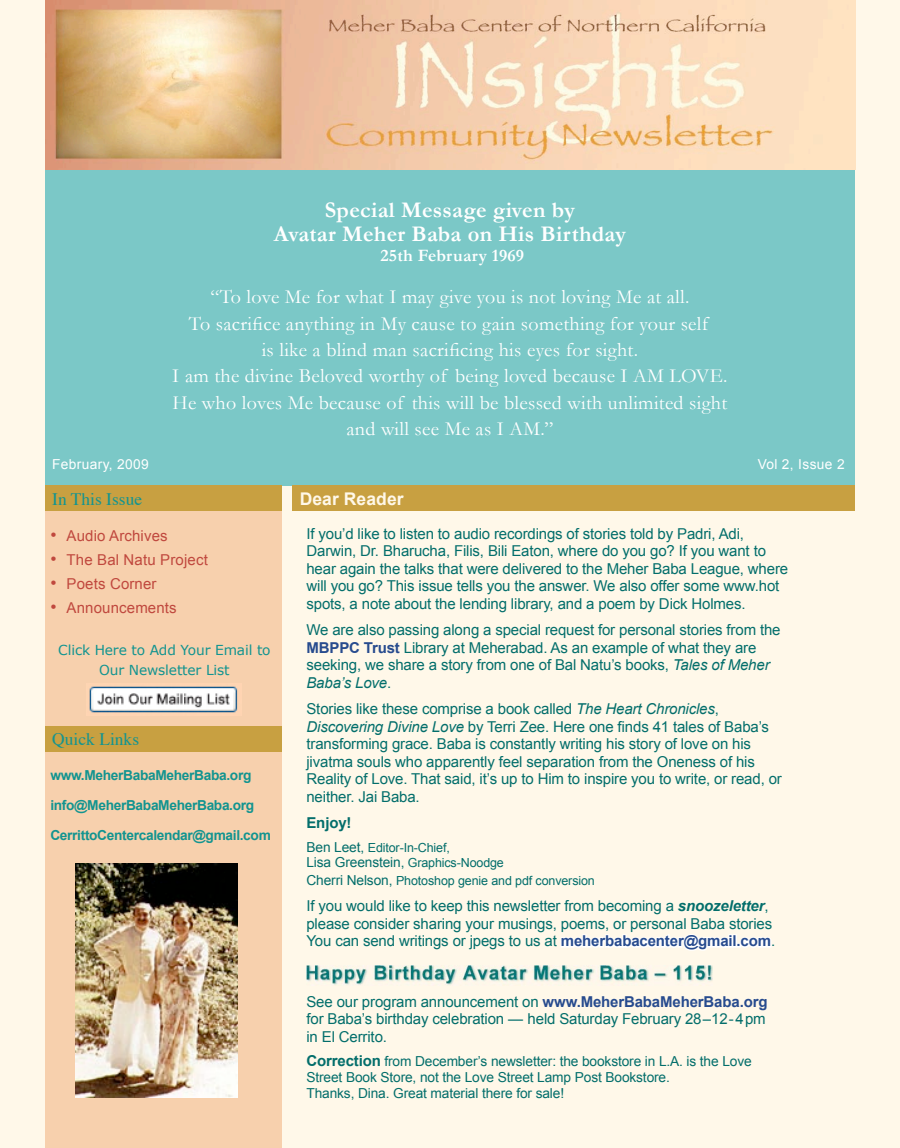
<style>
.page{position:relative;width:900px;height:1148px;background:#fff}
.page>*{position:absolute;margin:0;border:0;box-sizing:border-box;transform-origin:0 0}
.t1{font:700 22.5px/24.4px "Garamond";letter-spacing:.015em;color:#fff;text-align:center}
.t2{font:20px/26.2px "Garamond";letter-spacing:.015em;color:#fff;text-align:center}
.t3{font:17.5px "Times";color:#129490}
.t4{font:700 17.5px "Garamond";letter-spacing:.015em;color:#fff}
.t5{font:700 17.5px "Arial";letter-spacing:.005em;color:#fff8e9}
.t6{font:15px/17.5px "Arial";letter-spacing:-.01em;color:#036e6b}
.t7{font:15px "Arial";letter-spacing:.01em;color:#c0483e}
.t8{font:700 15px "Arial";letter-spacing:-.01em;color:#036e6b}
.t9{font:13.75px/15.6px "Arial";letter-spacing:-.01em;color:#036e6b}
.t10{font:700 13.75px/30px "Arial";letter-spacing:-.025em;color:#129490}
.t11{font:13.75px/20px "Verdana";letter-spacing:-.01em;color:#129490;text-align:center}
.t12{font:13.75px "Arial";letter-spacing:.025em;color:#fff}
.t13{font:12.5px "Arial";letter-spacing:-.01em;color:#036e6b}
.s1{font-size:17.5px}
.s2{font-weight:700;color:#274b8e}
.s3{font-style:italic}
.s4{font-size:13.75px}
.s5{font-size:12.5px}
.s6{font-weight:700;font-style:italic}
.s7{font-weight:700;font-size:15px}
</style>
<div class="page">
<div style="left:1px;top:1px;width:898px;height:1146px;background:#fff8e9"></div>
<div style="left:45px;top:168px;width:810px;height:317px;background:#7bc8c7"></div>
<img style="left:45px;top:0;width:811px;height:170px">
<div style="left:292px;top:485px;width:563px;height:26px;background:#c8a041"></div>
<div style="left:45px;top:510px;width:236px;height:638px;background:#f7d0ad"></div>
<div style="left:45px;top:485px;width:236px;height:26px;background:#c8a041"></div>
<div style="left:45px;top:725px;width:236px;height:26px;background:#c8a041"></div>
<img style="left:89px;top:686px;width:149px;height:27px">
<img style="left:75px;top:863px;width:163px;height:234px">
<img style="left:307px;top:965px;width:405px;height:20px">
<svg style="left:561px;top:934px;width:210px;height:17px"></svg>
<h1 class="t1" style="left:274px;top:197px;width:354px">Special Message given by<br>Avatar Meher Baba on His Birthday</h1>
<p class="t4" style="left:380px;top:245px;width:145px">25th February 1969</p>
<p class="t2" style="left:172px;top:284px;width:557px">“To love Me for what I may give you is not loving Me at all.<br>To sacrifice anything in My cause to gain something for your self<br>is like a blind man sacrificing his eyes for sight.<br>I am the divine Beloved worthy of being loved because I AM LOVE.<br>He who loves Me because of this will be blessed with unlimited sight and will see Me as I AM.”</p>
<p class="t12" style="left:52px;top:454px;width:98px">February, 2009</p>
<p class="t12" style="left:758px;top:454px;width:89px">Vol 2, Issue 2</p>
<p class="t3" style="left:52px;top:482px;width:92px">In This Issue</p>
<p class="t5" style="left:300px;top:487px;width:105px">Dear Reader</p>
<p class="t7" style="left:50px;top:525px;width:119px"><span class="s1">•</span> Audio Archives</p>
<p class="t7" style="left:50px;top:549px;width:159px"><span class="s1">•</span> The Bal Natu Project</p>
<p class="t7" style="left:50px;top:573px;width:108px"><span class="s1">•</span> Poets Corner</p>
<p class="t7" style="left:50px;top:597px;width:128px"><span class="s1">•</span> Announcements</p>
<p class="t11" style="left:58px;top:640px;width:214px">Click Here to Add Your Email to<br>Our Newsletter List</p>
<p class="t6" style="left:306px;top:525px;width:483px">If you’d like to listen to audio recordings of stories told by Padri, Adi, Darwin, Dr. Bharucha, Filis, Bili Eaton, where do you go? If you want to hear again the talks that were delivered to the Meher Baba League, where will you go? This issue tells you the answer. We also offer some www.hot spots, a note about the lending library, and a poem by Dick Holmes.</p>
<p class="t6" style="left:306px;top:621px;width:476px">We are also passing along a special request for personal stories from the <span class="s2">MBPPC Trust</span> Library at Meherabad. As an example of what they are seeking, we share a story from one of Bal Natu’s books, <span class="s3">Tales of Meher Baba’s Love</span>.</p>
<p class="t6" style="left:306px;top:700px;width:477px">Stories like these comprise a book called <span class="s3">The Heart Chronicles</span>, <span class="s3">Discovering Divine Love</span> by Terri Zee. Here one finds 41 tales of Baba’s transforming grace. Baba is constantly writing his story of love on his jivatma souls who apparently feel separation from the Oneness of his Reality of Love. That said, it’s up to Him to inspire you to write, or read, or neither. Jai Baba.</p>
<p class="t8" style="left:306px;top:813px;width:47px">Enjoy!</p>
<p class="t13" style="left:306px;top:839px;width:145px"><span class="s4">Ben Leet,</span> Editor-In-Chief,</p>
<p class="t9" style="left:306px;top:854px;width:199px">Lisa Greenstein, <span class="s5">Graphics-Noodge</span></p>
<p class="t13" style="left:306px;top:872px;width:290px"><span class="s4">Cherri Nelson,</span> Photoshop genie and pdf conversion</p>
<p class="t6" style="left:306px;top:897px;width:470px">If you would like to keep this newsletter from becoming a <span class="s6">snoozeletter</span>, please consider sharing your musings, poems, or personal Baba stories<br>You can send writings or jpegs to us at <span class="s2">meherbabacenter@gmail.com</span>.</p>
<p class="t3" style="left:52px;top:723px;width:89px">Quick Links</p>
<p class="t10" style="left:50px;top:761px;width:222px">www.MeherBabaMeherBaba.org info@MeherBabaMeherBaba.org<br>CerrittoCentercalendar@gmail.com</p>
<p class="t6" style="left:306px;top:992px;width:463px">See our program announcement on <span class="s2">www.MeherBabaMeherBaba.org </span>for Baba’s birthday celebration — held Saturday February 28–12-4pm in El Cerrito.</p>
<p class="t9" style="left:306px;top:1053px;width:447px"><span class="s7">Correction</span> from December’s newsletter: the bookstore in L.A. is the Love<br>Street Book Store, not the Love Street Lamp Post Bookstore.<br>Thanks, Dina. Great material there for sale!</p>
</div>
